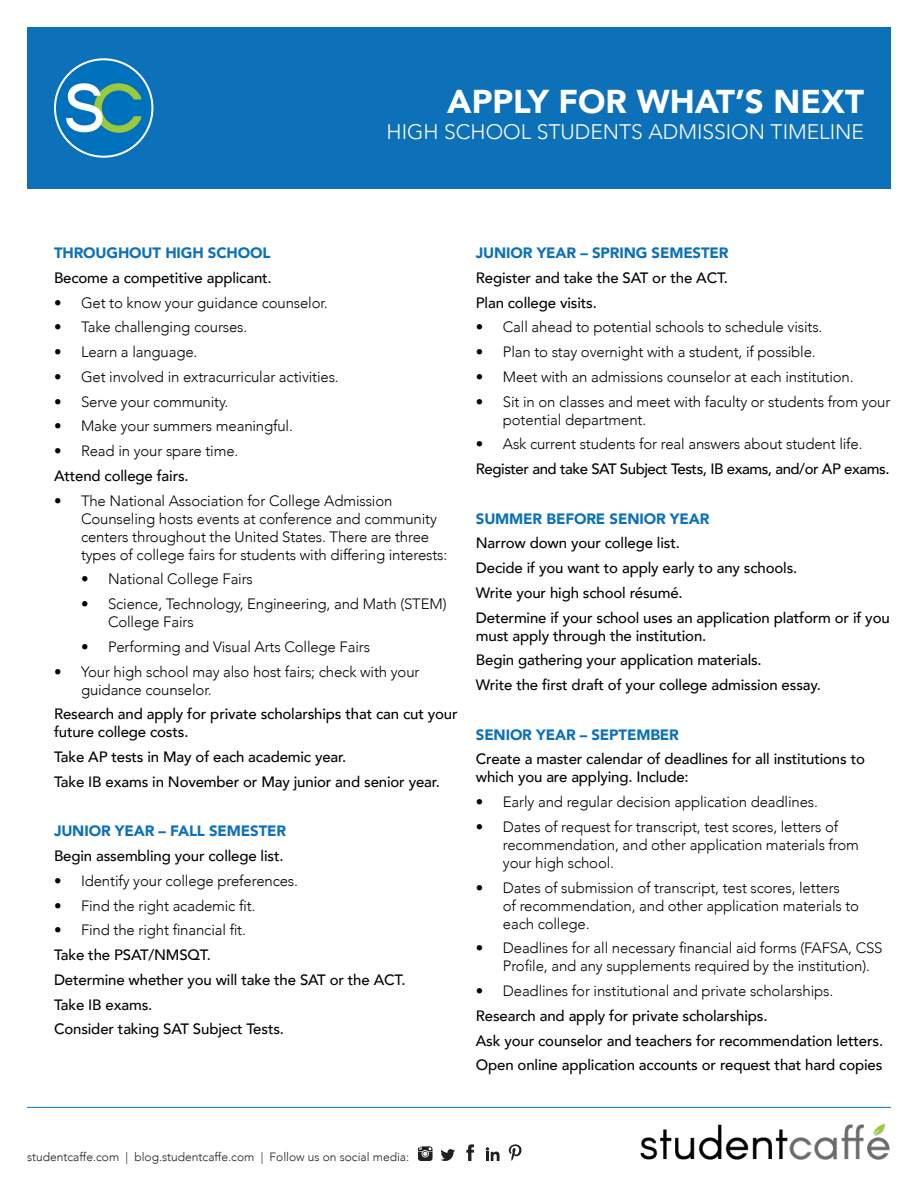
<style>
.page{position:relative;width:918px;height:1188px;background:#fff}
.page>*{position:absolute;margin:0;border:0;box-sizing:border-box;transform-origin:0 0}
.t1{font:900 33px "Avenir";color:#fff}
.t2{font:300 21px "Avenir";color:#fff}
.t3{font:300 15px/18px "Avenir";letter-spacing:-.01em;color:#040503}
.t4{font:500 15px/18px "Avenir";letter-spacing:-.01em;color:#040503}
.t5{font:900 15px "Avenir";letter-spacing:-.01em;color:#0d71b9}
.t6{font:500 15px "Avenir";letter-spacing:-.03em;color:#040503}
.t7{font:300 12px "Avenir";color:#231f20}
</style>
<div class="page">
<div style="left:27px;top:27px;width:864px;height:162px;background:#0d71b9"></div>
<svg style="left:54px;top:58px;width:99px;height:100px"></svg>
<div style="left:56px;top:60px;width:95px;height:96px;background:#0071bc;border-radius:50%"></div>
<img style="left:66px;top:70px;width:75px;height:76px">
<hr style="left:27px;top:1107px;width:864px;height:1px;background:#0d71b9">
<img style="left:640px;top:1123px;width:250px;height:37px">
<svg style="left:440px;top:1149px;width:15px;height:12px"></svg>
<svg style="left:466px;top:1144px;width:8px;height:17px"></svg>
<svg style="left:418px;top:1146px;width:15px;height:15px"></svg>
<svg style="left:486px;top:1147px;width:14px;height:14px"></svg>
<svg style="left:509px;top:1144px;width:12px;height:17px"></svg>
<p class="t1" style="left:447px;top:74px;width:418px">APPLY FOR WHAT’S NEXT</p>
<p class="t2" style="left:387px;top:119px;width:479px">HIGH SCHOOL STUDENTS ADMISSION TIMELINE</p>
<p class="t5" style="left:54px;top:240px;width:218px">THROUGHOUT HIGH SCHOOL</p>
<p class="t4" style="left:54px;top:268px;width:219px">Become a competitive applicant.</p>
<p class="t3" style="left:54px;top:293px;width:275px">• Get to know your guidance counselor.</p>
<p class="t3" style="left:54px;top:318px;width:195px">• Take challenging courses.</p>
<p class="t3" style="left:54px;top:343px;width:145px">• Learn a language.</p>
<p class="t3" style="left:54px;top:368px;width:286px">• Get involved in extracurricular activities.</p>
<p class="t3" style="left:54px;top:392px;width:176px">• Serve your community.</p>
<p class="t3" style="left:54px;top:417px;width:241px">• Make your summers meaningful.</p>
<p class="t3" style="left:54px;top:442px;width:186px">• Read in your spare time.</p>
<p class="t4" style="left:54px;top:466px;width:136px">Attend college fairs.</p>
<p class="t3" style="left:81px;top:491px;width:368px;text-indent:-27px">• The National Association for College Admission Counseling hosts events at conference and community centers throughout the United States. There are three types of college fairs for students with differing interests:</p>
<p class="t3" style="left:81px;top:570px;width:173px">• National College Fairs</p>
<p class="t3" style="left:108px;top:595px;width:340px;text-indent:-27px">• Science, Technology, Engineering, and Math (STEM)<br>College Fairs</p>
<p class="t3" style="left:81px;top:638px;width:291px">• Performing and Visual Arts College Fairs</p>
<p class="t3" style="left:81px;top:662px;width:340px;text-indent:-27px">• Your high school may also host fairs; check with your guidance counselor.</p>
<p class="t4" style="left:54px;top:704px;width:405px">Research and apply for private scholarships that can cut your future college costs.</p>
<p class="t4" style="left:54px;top:747px;width:294px">Take AP tests in May of each academic year.</p>
<p class="t4" style="left:54px;top:772px;width:388px">Take IB exams in November or May junior and senior year.</p>
<p class="t5" style="left:54px;top:818px;width:234px">JUNIOR YEAR – FALL SEMESTER</p>
<p class="t4" style="left:54px;top:846px;width:231px">Begin assembling your college list.</p>
<p class="t3" style="left:54px;top:872px;width:246px">• Identify your college preferences.</p>
<p class="t3" style="left:54px;top:896px;width:203px">• Find the right academic fit.</p>
<p class="t3" style="left:54px;top:921px;width:194px">• Find the right financial fit.</p>
<p class="t4" style="left:54px;top:945px;width:158px">Take the PSAT/NMSQT.</p>
<p class="t4" style="left:54px;top:970px;width:353px">Determine whether you will take the SAT or the ACT.</p>
<p class="t4" style="left:54px;top:994px;width:100px">Take IB exams.</p>
<p class="t4" style="left:54px;top:1019px;width:232px">Consider taking SAT Subject Tests.</p>
<p class="t5" style="left:476px;top:240px;width:254px">JUNIOR YEAR – SPRING SEMESTER</p>
<p class="t4" style="left:476px;top:268px;width:254px">Register and take the SAT or the ACT.</p>
<p class="t4" style="left:476px;top:292px;width:123px">Plan college visits.</p>
<p class="t3" style="left:476px;top:318px;width:348px">• Call ahead to potential schools to schedule visits.</p>
<p class="t3" style="left:476px;top:343px;width:341px">• Plan to stay overnight with a student, if possible.</p>
<p class="t3" style="left:476px;top:368px;width:379px">• Meet with an admissions counselor at each institution.</p>
<p class="t3" style="left:503px;top:392px;width:389px;text-indent:-27px">• Sit in on classes and meet with faculty or students from your potential department.</p>
<p class="t3" style="left:476px;top:435px;width:388px">• Ask current students for real answers about student life.</p>
<p class="t6" style="left:476px;top:456px;width:415px">Register and take SAT Subject Tests, IB exams, and/or AP exams.</p>
<p class="t5" style="left:476px;top:505px;width:235px">SUMMER BEFORE SENIOR YEAR</p>
<p class="t4" style="left:476px;top:533px;width:206px">Narrow down your college list.</p>
<p class="t4" style="left:476px;top:558px;width:323px">Decide if you want to apply early to any schools.</p>
<p class="t4" style="left:476px;top:583px;width:208px">Write your high school résumé.</p>
<p class="t4" style="left:476px;top:607px;width:415px">Determine if your school uses an application platform or if you must apply through the institution.</p>
<p class="t4" style="left:476px;top:650px;width:287px">Begin gathering your application materials.</p>
<p class="t4" style="left:476px;top:675px;width:347px">Write the first draft of your college admission essay.</p>
<p class="t5" style="left:476px;top:721px;width:205px">SENIOR YEAR – SEPTEMBER</p>
<p class="t4" style="left:476px;top:749px;width:391px">Create a master calendar of deadlines for all institutions to which you are applying. Include:</p>
<p class="t3" style="left:476px;top:793px;width:344px">• Early and regular decision application deadlines.</p>
<p class="t3" style="left:503px;top:818px;width:358px;text-indent:-27px">• Dates of request for transcript, test scores, letters of recommendation, and other application materials from your high school.</p>
<p class="t3" style="left:503px;top:878px;width:358px;text-indent:-27px">• Dates of submission of transcript, test scores, letters<br>of recommendation, and other application materials to each college.</p>
<p class="t3" style="left:503px;top:939px;width:381px;text-indent:-27px">• Deadlines for all necessary financial aid forms (FAFSA, CSS<br>Profile, and any supplements required by the institution).</p>
<p class="t3" style="left:476px;top:982px;width:359px">• Deadlines for institutional and private scholarships.</p>
<p class="t4" style="left:476px;top:1006px;width:293px">Research and apply for private scholarships.</p>
<p class="t4" style="left:476px;top:1030px;width:409px">Ask your counselor and teachers for recommendation letters.</p>
<p class="t4" style="left:476px;top:1055px;width:408px">Open online application accounts or request that hard copies</p>
<p class="t7" style="left:27px;top:1150px;width:384px">studentcaffe.com | blog.studentcaffe.com | Follow us on social media:</p>
</div>
